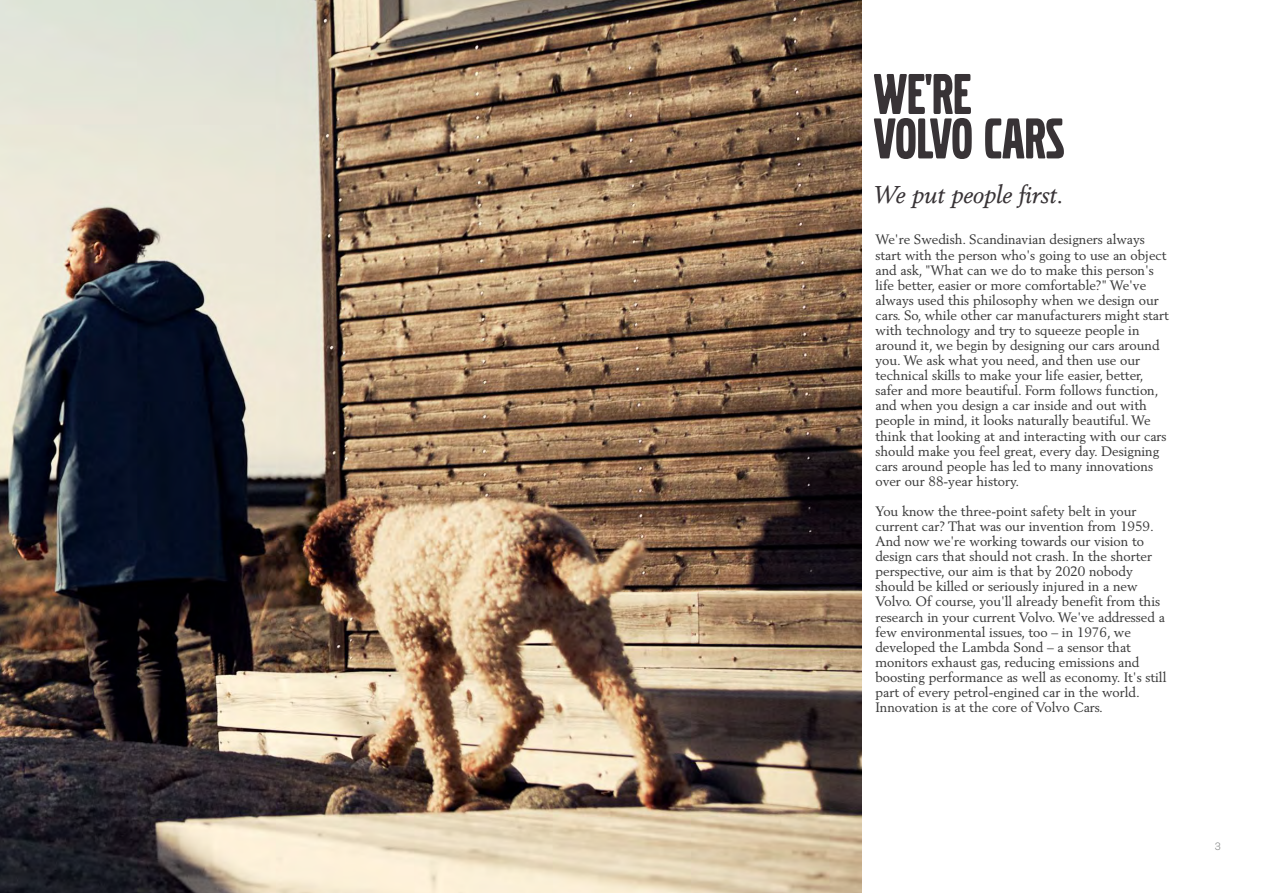
<style>
.page{position:relative;width:1263px;height:893px;background:#fff}
.page>*{position:absolute;margin:0;border:0;box-sizing:border-box;transform-origin:0 0}
.t1{font:60px/44.4px "Volvo Broad Turkish";color:#383336}
.t2{font:italic 24px "Volvo Serif";color:#383336}
.t3{font:13.5px/15.1px "Volvo Serif Roman";color:#3b3b3b}
.t4{font:300 10.5px "Volvo Sans";color:#858787}
</style>
<div class="page">
<img style="left:0;top:0;width:861px;height:893px">
<h1 class="t1" style="left:874px;top:74px;width:192px">WE'RE<br>VOLVO CARS</h1>
<h2 class="t2" style="left:874px;top:184px;width:191px">We put people first.</h2>
<p class="t3" style="left:875px;top:233px;width:295px">We're Swedish. Scandinavian designers always start with the person who's going to use an object and ask, "What can we do to make this person's life better, easier or more comfortable?" We've always used this philosophy when we design our cars. So, while other car manufacturers might start with technology and try to squeeze people in around it, we begin by designing our cars around you. We ask what you need, and then use our technical skills to make your life easier, better, safer and more beautiful. Form follows function, and when you design a car inside and out with people in mind, it looks naturally beautiful. We think that looking at and interacting with our cars should make you feel great, every day. Designing cars around people has led to many innovations over our 88-year history.</p>
<p class="t3" style="left:875px;top:505px;width:292px">You know the three-point safety belt in your current car? That was our invention from 1959.<br>And now we're working towards our vision to design cars that should not crash. In the shorter perspective, our aim is that by 2020 nobody should be killed or seriously injured in a new Volvo. Of course, you'll already benefit from this research in your current Volvo. We've addressed a few environmental issues, too – in 1976, we developed the Lambda Sond – a sensor that monitors exhaust gas, reducing emissions and boosting performance as well as economy. It's still part of every petrol-engined car in the world.<br>Innovation is at the core of Volvo Cars.</p>
<p class="t4" style="left:1215px;top:842px;width:8px">3</p>
</div>
